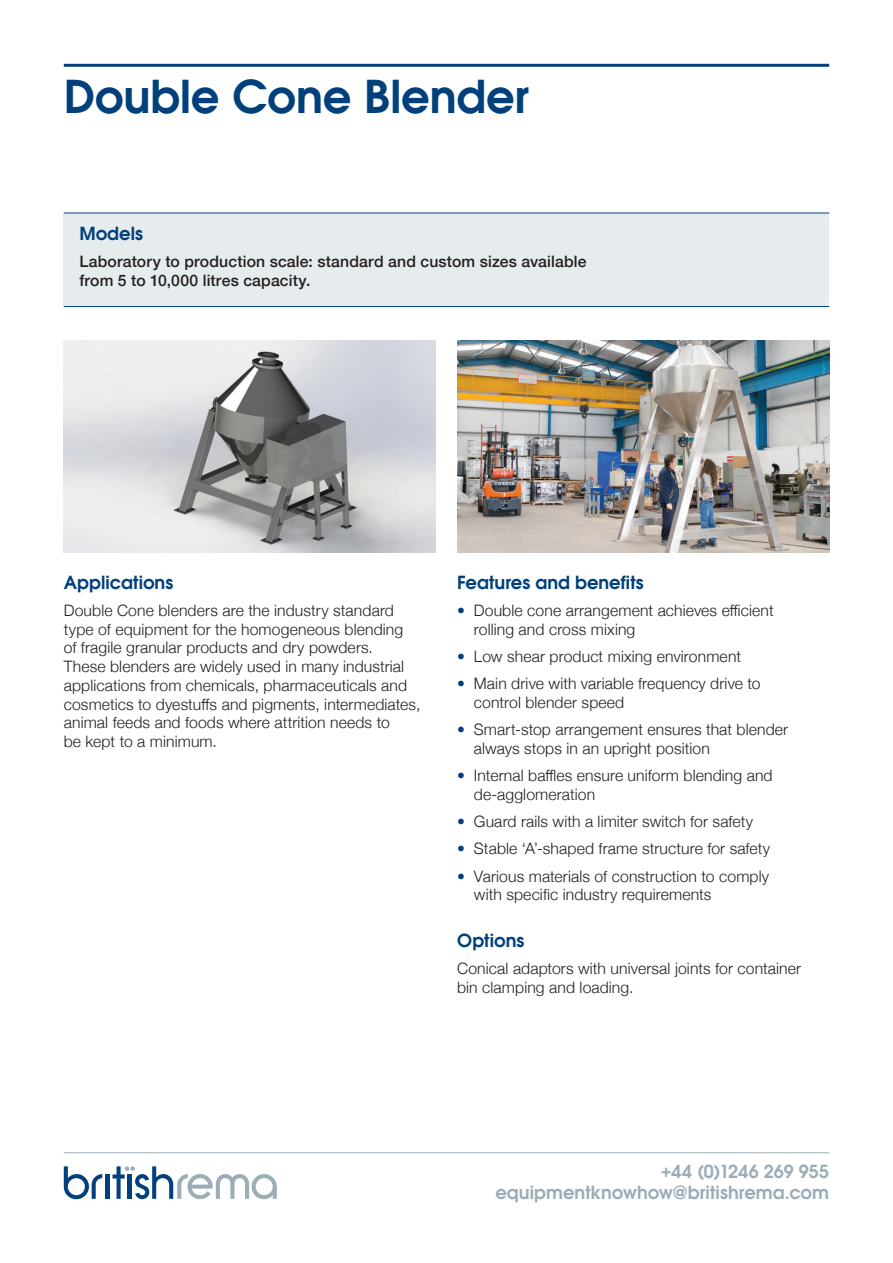
<style>
.page{position:relative;width:893px;height:1263px;background:#fff}
.page>*{position:absolute;margin:0;border:0;box-sizing:border-box;transform-origin:0 0}
.t1{font:600 45px "Avant Garde";letter-spacing:-.005em;color:#01407b}
.t2{font:600 18px/21px "Avant Garde";color:#9badb7;text-align:right}
.t3{font:600 18px "Avant Garde";color:#01407b}
.t4{font:300 15.75px/18.8px "Helvetica Neue";letter-spacing:.01em;color:#231f20}
.t5{font:500 15.75px/18.8px "Helvetica Neue";letter-spacing:.01em;color:#231f20}
.s1{color:#01407b}
</style>
<div class="page">
<div style="left:64px;top:213px;width:765px;height:94px;background:#e6ebee"></div>
<hr style="left:64px;top:64px;width:765px;height:3px;background:#01407b">
<hr style="left:64px;top:213px;width:765px;height:1px;background:#01407b">
<hr style="left:64px;top:306px;width:765px;height:1px;background:#01407b">
<hr style="left:64px;top:1152px;width:765px;height:1px;background:#9badb7">
<svg style="left:64px;top:1166px;width:38px;height:33px"></svg>
<hr style="left:105px;top:1174px;width:4px;height:25px;background:#01407b">
<svg style="left:113px;top:1166px;width:164px;height:33px"></svg>
<img style="left:64px;top:340px;width:372px;height:213px">
<img style="left:457px;top:340px;width:372px;height:213px">
<h1 class="t1" style="left:64px;top:67px;width:467px">Double Cone Blender</h1>
<p class="t3" style="left:79px;top:221px;width:65px">Models</p>
<p class="t5" style="left:79px;top:251px;width:509px">Laboratory to production scale: standard and custom sizes available from 5 to 10,000 litres capacity.</p>
<p class="t3" style="left:64px;top:570px;width:111px">Applications</p>
<p class="t4" style="left:64px;top:600px;width:358px">Double Cone blenders are the industry standard type of equipment for the homogeneous blending<br>of fragile granular products and dry powders.<br>These blenders are widely used in many industrial applications from chemicals, pharmaceuticals and cosmetics to dyestuffs and pigments, intermediates, animal feeds and foods where attrition needs to<br>be kept to a minimum.</p>
<p class="t3" style="left:457px;top:570px;width:188px">Features and benefits</p>
<p class="t4" style="left:474px;top:600px;width:301px;text-indent:-17px"><span class="s1">•</span> Double cone arrangement achieves efficient rolling and cross mixing</p>
<p class="t4" style="left:457px;top:646px;width:285px"><span class="s1">•</span> Low shear product mixing environment</p>
<p class="t4" style="left:474px;top:673px;width:288px;text-indent:-17px"><span class="s1">•</span> Main drive with variable frequency drive to control blender speed</p>
<p class="t4" style="left:474px;top:719px;width:316px;text-indent:-17px"><span class="s1">•</span> Smart-stop arrangement ensures that blender always stops in an upright position</p>
<p class="t4" style="left:474px;top:765px;width:300px;text-indent:-17px"><span class="s1">•</span> Internal baffles ensure uniform blending and de-agglomeration</p>
<p class="t4" style="left:457px;top:811px;width:297px"><span class="s1">•</span> Guard rails with a limiter switch for safety</p>
<p class="t4" style="left:457px;top:838px;width:315px"><span class="s1">•</span> Stable ‘A’-shaped frame structure for safety</p>
<p class="t4" style="left:474px;top:865px;width:297px;text-indent:-17px"><span class="s1">•</span> Various materials of construction to comply with specific industry requirements</p>
<p class="t3" style="left:457px;top:928px;width:69px">Options</p>
<p class="t4" style="left:457px;top:958px;width:346px">Conical adaptors with universal joints for container bin clamping and loading.</p>
<p class="t2" style="left:496px;top:1161px;width:335px">+44 (0)1246 269 955 equipmentknowhow@britishrema.com</p>
</div>
